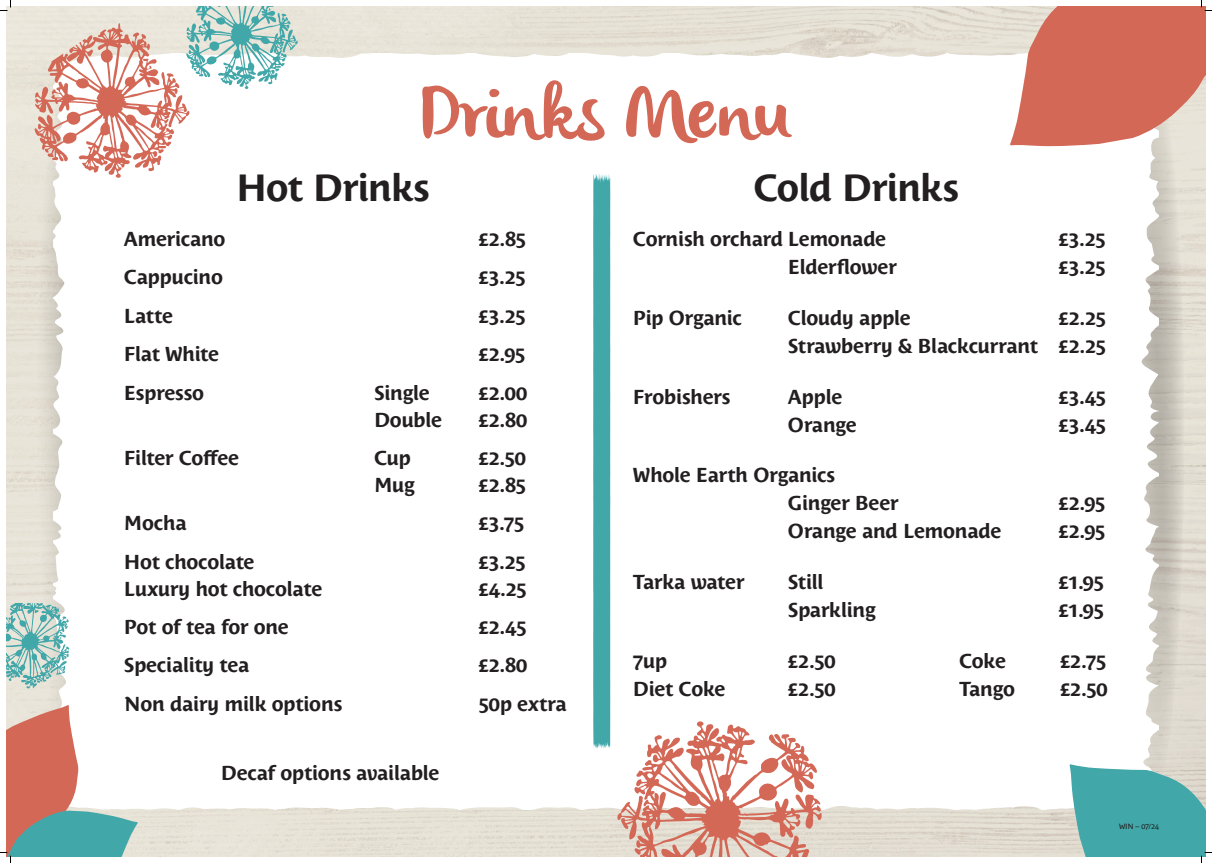
<style>
.page{position:relative;width:1212px;height:863px;background:#fff}
.page>*{position:absolute;margin:0;border:0;box-sizing:border-box;transform-origin:0 0}
.t1{font:74.4px "olivier";color:#d46857}
.t2{font:700 37.5px "Costa Std";letter-spacing:-.03em;color:#231f20}
.t3{font:700 20px/28px "Costa Std";letter-spacing:-.02em;color:#231f20;text-align:right}
.t4{font:700 20px "Costa Std";color:#231f20}
.t5{font:7.5px "Costa Std";letter-spacing:-.01em;color:#231f20}
</style>
<div class="page">
<div style="left:6px;top:6px;width:1199px;height:851px;background:#e6e1d5"></div>
<svg style="left:1113px;top:53px;width:71px;height:757px"></svg>
<div style="left:35px;top:53px;width:71px;height:757px;background:#e2ddd1;border-radius:50%"></div>
<div style="left:52px;top:53px;width:1108px;height:757px;background:#fff"></div>
<svg style="left:616px;top:721px;width:206px;height:136px"></svg>
<svg style="left:593px;top:173px;width:17px;height:576px;background:#46a9ab"></svg>
<svg style="left:34px;top:6px;width:264px;height:172px"></svg>
<svg style="left:6px;top:603px;width:63px;height:86px"></svg>
<svg style="left:0;top:0;width:11px;height:11px"></svg>
<svg style="left:0;top:704px;width:139px;height:159px;background:#c7b8b2"></svg>
<svg style="left:1009px;top:0;width:203px;height:147px"></svg>
<svg style="left:1069px;top:763px;width:143px;height:100px"></svg>
<p class="t1" style="left:419px;top:70px;width:372px">Drinks Menu</p>
<p class="t2" style="left:236px;top:166px;width:195px">Hot Drinks</p>
<p class="t2" style="left:753px;top:166px;width:207px">Cold Drinks</p>
<p class="t3" style="left:124px;top:225px;width:103px">Americano</p>
<p class="t3" style="left:478px;top:225px;width:49px">£2.85</p>
<p class="t3" style="left:124px;top:263px;width:100px">Cappucino</p>
<p class="t3" style="left:478px;top:263px;width:48px">£3.25</p>
<p class="t3" style="left:124px;top:302px;width:51px">Latte</p>
<p class="t3" style="left:478px;top:302px;width:48px">£3.25</p>
<p class="t3" style="left:124px;top:340px;width:97px">Flat White</p>
<p class="t3" style="left:478px;top:340px;width:48px">£2.95</p>
<p class="t3" style="left:124px;top:378px;width:82px">Espresso</p>
<p class="t3" style="left:374px;top:378px;width:57px">Single</p>
<p class="t3" style="left:478px;top:378px;width:50px">£2.00</p>
<p class="t3" style="left:374px;top:405px;width:70px">Double</p>
<p class="t3" style="left:478px;top:405px;width:50px">£2.80</p>
<p class="t3" style="left:124px;top:444px;width:117px">Filter Coffee</p>
<p class="t3" style="left:374px;top:444px;width:38px">Cup</p>
<p class="t3" style="left:478px;top:444px;width:49px">£2.50</p>
<p class="t3" style="left:374px;top:471px;width:42px">Mug</p>
<p class="t3" style="left:478px;top:471px;width:49px">£2.85</p>
<p class="t3" style="left:124px;top:509px;width:64px">Mocha</p>
<p class="t3" style="left:478px;top:509px;width:47px">£3.75</p>
<p class="t3" style="left:124px;top:547px;width:132px">Hot chocolate</p>
<p class="t3" style="left:478px;top:547px;width:48px">£3.25</p>
<p class="t3" style="left:124px;top:574px;width:200px">Luxury hot chocolate</p>
<p class="t3" style="left:478px;top:574px;width:50px">£4.25</p>
<p class="t3" style="left:124px;top:613px;width:166px">Pot of tea for one</p>
<p class="t3" style="left:478px;top:613px;width:49px">£2.45</p>
<p class="t3" style="left:124px;top:651px;width:127px">Speciality tea</p>
<p class="t3" style="left:478px;top:651px;width:50px">£2.80</p>
<p class="t3" style="left:124px;top:689px;width:220px">Non dairy milk options</p>
<p class="t4" style="left:478px;top:692px;width:90px">50p extra</p>
<p class="t3" style="left:633px;top:225px;width:255px">Cornish orchard Lemonade</p>
<p class="t3" style="left:1058px;top:225px;width:48px">£3.25</p>
<p class="t3" style="left:788px;top:253px;width:110px">Elderflower</p>
<p class="t3" style="left:1058px;top:253px;width:48px">£3.25</p>
<p class="t3" style="left:633px;top:304px;width:111px">Pip Organic</p>
<p class="t3" style="left:788px;top:304px;width:124px">Cloudy apple</p>
<p class="t3" style="left:788px;top:304px;width:319px">£2.25<br>Strawberry &amp; Blackcurrant £2.25</p>
<p class="t3" style="left:633px;top:382px;width:99px">Frobishers</p>
<p class="t3" style="left:788px;top:382px;width:56px">Apple</p>
<p class="t3" style="left:1058px;top:382px;width:49px">£3.45</p>
<p class="t3" style="left:788px;top:410px;width:70px">Orange</p>
<p class="t3" style="left:1058px;top:410px;width:49px">£3.45</p>
<p class="t3" style="left:788px;top:461px;width:112px;text-align:left;text-indent:-155px">Whole Earth Organics<br>Ginger Beer</p>
<p class="t3" style="left:1058px;top:489px;width:48px">£2.95</p>
<p class="t3" style="left:788px;top:517px;width:215px">Orange and Lemonade</p>
<p class="t3" style="left:1058px;top:517px;width:48px">£2.95</p>
<p class="t3" style="left:633px;top:568px;width:113px">Tarka water</p>
<p class="t3" style="left:788px;top:568px;width:37px">Still</p>
<p class="t3" style="left:1058px;top:568px;width:47px">£1.95</p>
<p class="t3" style="left:788px;top:596px;width:89px">Sparkling</p>
<p class="t3" style="left:1058px;top:596px;width:47px">£1.95</p>
<p class="t3" style="left:633px;top:646px;width:36px">7up</p>
<p class="t3" style="left:788px;top:646px;width:49px">£2.50</p>
<p class="t3" style="left:959px;top:646px;width:48px">Coke</p>
<p class="t3" style="left:1060px;top:646px;width:48px">£2.75</p>
<p class="t3" style="left:633px;top:674px;width:94px">Diet Coke</p>
<p class="t3" style="left:788px;top:674px;width:49px">£2.50</p>
<p class="t3" style="left:959px;top:674px;width:57px">Tango</p>
<p class="t3" style="left:1060px;top:674px;width:49px">£2.50</p>
<p class="t3" style="left:221px;top:759px;width:220px">Decaf options available</p>
<p class="t5" style="left:1119px;top:822px;width:41px">WIN – 07/24</p>
</div>
